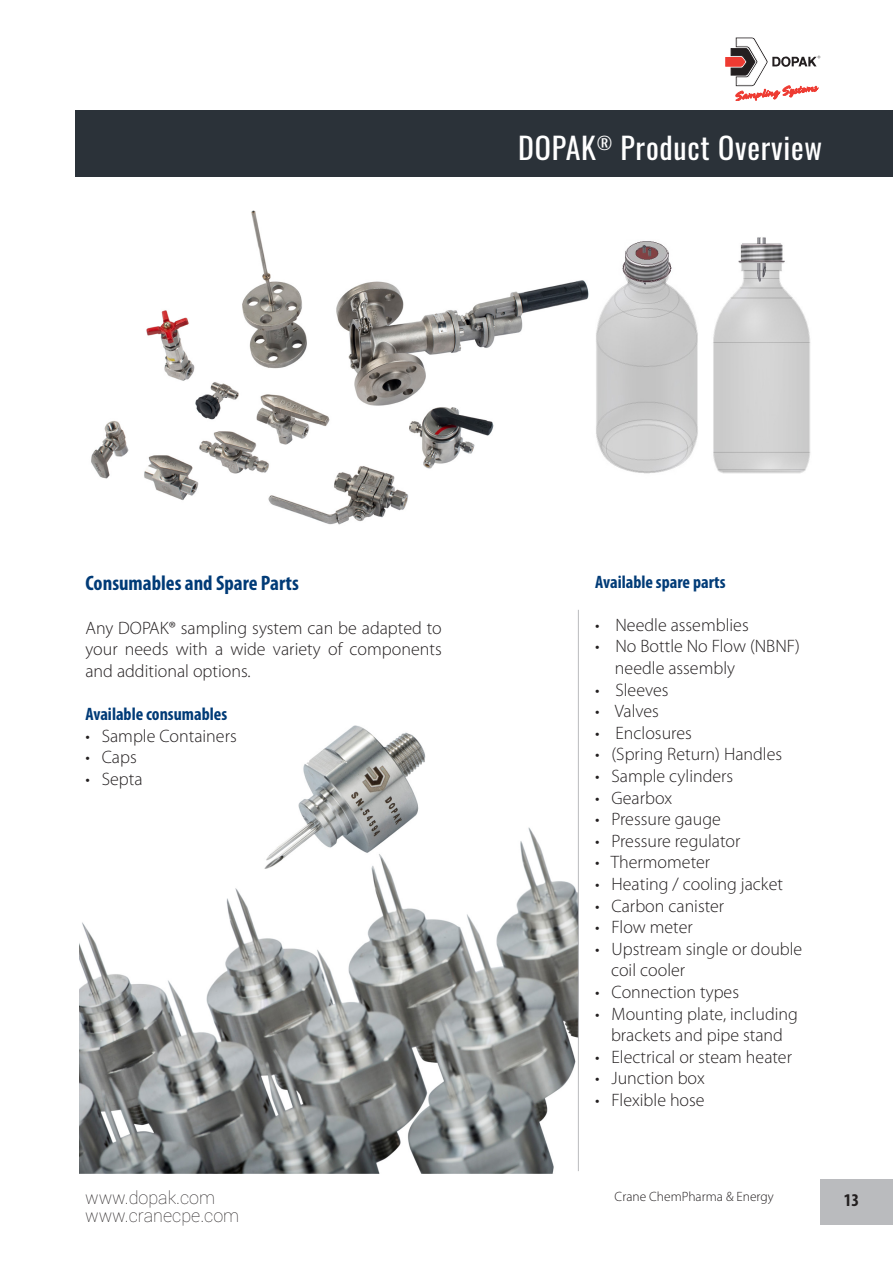
<style>
.page{position:relative;width:893px;height:1263px;background:#fff}
.page>*{position:absolute;margin:0;border:0;box-sizing:border-box;transform-origin:0 0}
.t1{font:30px "Oswald";letter-spacing:.025em;color:#fff}
.t2{font:700 condensed 21px "Myriad Pro";color:#013b77}
.t3{font:300 18px/21.6px "Myriad Pro";color:#231f20}
.t4{font:700 condensed 18px "Myriad Pro";color:#013b77}
.t5{font:100 18px "Roboto";color:#231f20}
.t6{font:700 condensed 18px "Myriad Pro";color:#231f20}
.t7{font:300 13.5px "Myriad Pro";color:#231f20}
</style>
<div class="page">
<div style="left:821px;top:1179px;width:72px;height:45px;background:#babbbe"></div>
<div style="left:75px;top:111px;width:818px;height:66px;background:#2b3239"></div>
<svg style="left:726px;top:37px;width:94px;height:64px"></svg>
<img style="left:80px;top:725px;width:498px;height:449px">
<img style="left:91px;top:210px;width:498px;height:315px">
<img style="left:596px;top:241px;width:102px;height:233px">
<img style="left:713px;top:237px;width:98px;height:237px">
<hr style="left:578px;top:610px;width:1px;height:561px;background:#babbbe">
<p class="t1" style="left:518px;top:121px;width:305px">DOPAK<sup>®</sup> Product Overview</p>
<p class="t2" style="left:85px;top:570px;width:215px">Consumables and Spare Parts</p>
<p class="t3" style="left:85px;top:617px;width:358px;text-align:justify">Any DOPAK® sampling system can be adapted to your needs with a wide variety of components and additional options.</p>
<p class="t4" style="left:85px;top:703px;width:143px">Available consumables</p>
<p class="t3" style="left:85px;top:725px;width:153px">• Sample Containers</p>
<p class="t3" style="left:85px;top:746px;width:53px">• Caps</p>
<p class="t3" style="left:85px;top:768px;width:59px">• Septa</p>
<p class="t4" style="left:595px;top:570px;width:132px">Available spare parts</p>
<p class="t3" style="left:595px;top:614px;width:155px">• Needle assemblies</p>
<p class="t3" style="left:615px;top:635px;width:186px;text-indent:-20px">• No Bottle No Flow (NBNF) needle assembly</p>
<p class="t3" style="left:595px;top:679px;width:75px">• Sleeves</p>
<p class="t3" style="left:595px;top:700px;width:65px">• Valves</p>
<p class="t3" style="left:595px;top:722px;width:98px">• Enclosures</p>
<p class="t3" style="left:595px;top:743px;width:188px">• (Spring Return) Handles</p>
<p class="t3" style="left:595px;top:765px;width:140px">• Sample cylinders</p>
<p class="t3" style="left:595px;top:787px;width:79px">• Gearbox</p>
<p class="t3" style="left:595px;top:808px;width:127px">• Pressure gauge</p>
<p class="t3" style="left:595px;top:830px;width:147px">• Pressure regulator</p>
<p class="t3" style="left:595px;top:851px;width:116px">• Thermometer</p>
<p class="t3" style="left:595px;top:873px;width:189px">• Heating / cooling jacket</p>
<p class="t3" style="left:595px;top:895px;width:131px">• Carbon canister</p>
<p class="t3" style="left:595px;top:916px;width:99px">• Flow meter</p>
<p class="t3" style="left:611px;top:938px;width:193px;text-indent:-16px">• Upstream single or double coil cooler</p>
<p class="t3" style="left:595px;top:981px;width:145px">• Connection types</p>
<p class="t3" style="left:595px;top:1003px;width:204px;text-align:center">• Mounting plate, including brackets and pipe stand</p>
<p class="t3" style="left:595px;top:1046px;width:198px">• Electrical or steam heater</p>
<p class="t3" style="left:595px;top:1067px;width:111px">• Junction box</p>
<p class="t3" style="left:595px;top:1089px;width:111px">• Flexible hose</p>
<p class="t5" style="left:85px;top:1185px;width:132px">www.dopak.com</p>
<p class="t6" style="left:844px;top:1189px;width:17px">13</p>
<p class="t5" style="left:85px;top:1203px;width:156px">www.cranecpe.com</p>
<p class="t7" style="left:615px;top:1188px;width:161px">Crane ChemPharma &amp; Energy</p>
</div>
